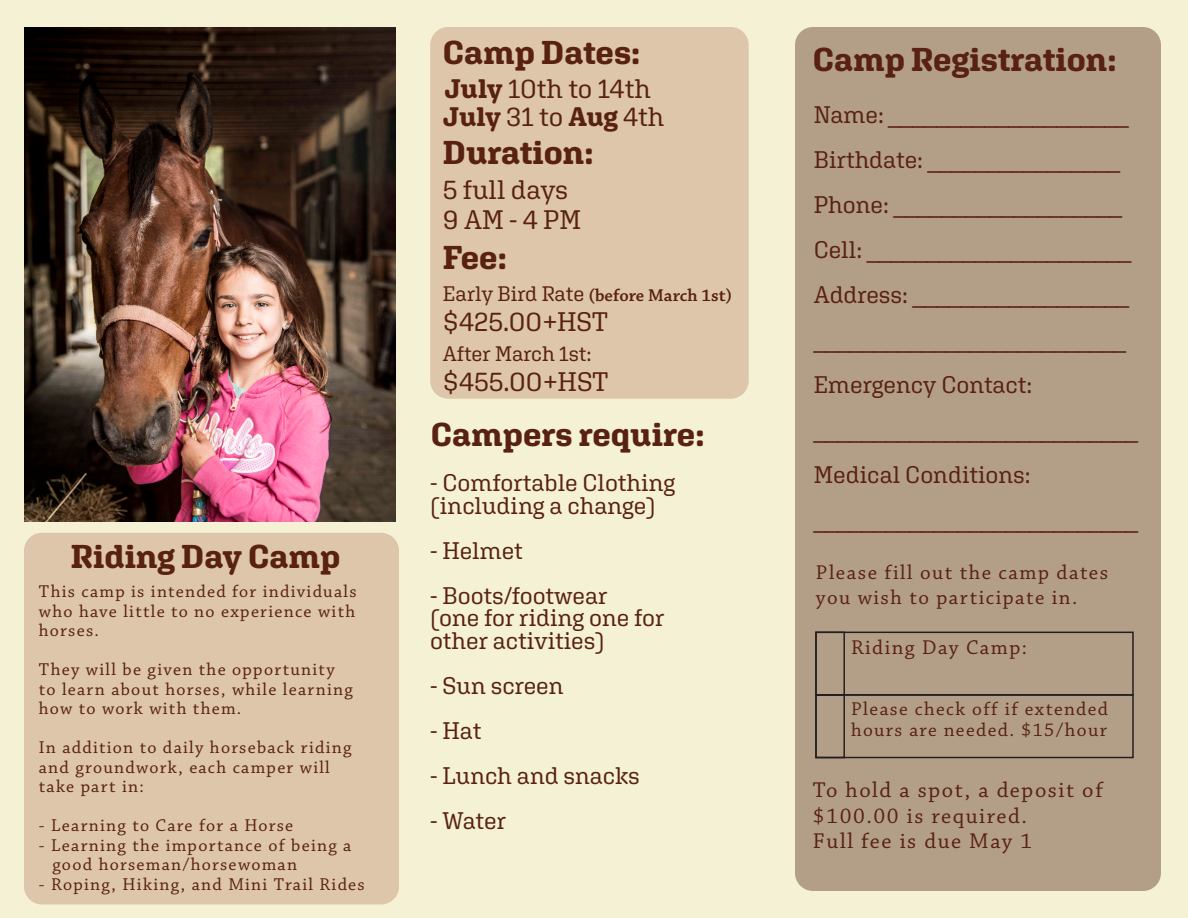
<style>
.page{position:relative;width:1188px;height:918px;background:#f4f1d4}
.page>*{position:absolute;margin:0;border:0;box-sizing:border-box;transform-origin:0 0}
.t1{font:700 33px "Aglet Slab";color:#592111}
.t2{font:26.85px "Aglet Slab";color:#592111}
.t3{font:700 26.85px "Aglet Slab";letter-spacing:-.02em;color:#592111}
.t4{font:24px "Aglet Slab";letter-spacing:-.005em;color:#592111}
.t5{font:22.5px/25.5px "Chaparral Pro";letter-spacing:.07em;color:#592111}
.t6{font:21px/25.2px "Chaparral Pro";letter-spacing:.07em;color:#592111}
.t7{font:21px "Aglet Slab";letter-spacing:-.005em;color:#592111}
.t8{font:19.5px/21px "Chaparral Pro";letter-spacing:.07em;color:#592111}
.t9{font:18px/19.5px "Chaparral Pro";letter-spacing:.07em;color:#592111}
.t10{font:600 18px "Chaparral Pro";color:#592111}
.s1{font-weight:700}
.s2{font-weight:400}
.s3{font-family:"Aglet Slab";font-weight:400;font-size:21px}
</style>
<div class="page">
<div style="left:795px;top:27px;width:366px;height:864px;background:#b39f88;border-radius:18px"></div>
<div style="left:430px;top:27px;width:319px;height:372px;background:#ddc6a9;border-radius:18px"></div>
<div style="left:24px;top:533px;width:375px;height:371px;background:#ddc6a9;border-radius:18px"></div>
<img style="left:25px;top:27px;width:370px;height:495px">
<div style="left:815px;top:632px;width:319px;height:64px;border:2px solid #231f20"></div>
<div style="left:815px;top:694px;width:319px;height:64px;border:2px solid #231f20"></div>
<div style="left:815px;top:632px;width:30px;height:64px;border:2px solid #231f20"></div>
<div style="left:815px;top:694px;width:30px;height:64px;border:2px solid #231f20"></div>
<p class="t1" style="left:71px;top:537px;width:271px">Riding Day Camp</p>
<p class="t9" style="left:39px;top:583px;width:319px;text-align:justify">This camp is intended for individuals who have little to no experience with horses.</p>
<p class="t9" style="left:39px;top:661px;width:315px">They will be given the opportunity to learn about horses, while learning how to work with them.</p>
<p class="t9" style="left:39px;top:739px;width:314px">In addition to daily horseback riding and groundwork, each camper will take part in:</p>
<p class="t9" style="left:39px;top:817px;width:256px">- Learning to Care for a Horse</p>
<p class="t9" style="left:52px;top:836px;width:301px;text-indent:-13px">- Learning the importance of being a good horseman/horsewoman</p>
<p class="t9" style="left:39px;top:875px;width:327px">- Roping, Hiking, and Mini Trail Rides</p>
<p class="t1" style="left:443px;top:33px;width:199px">Camp Dates:</p>
<p class="t2" style="left:444px;top:73px;width:208px"><span class="s1">July</span> 10th to 14th</p>
<p class="t3" style="left:443px;top:101px;width:223px">July <span class="s2">31 to</span> Aug <span class="s2">4th</span></p>
<p class="t1" style="left:443px;top:132px;width:152px">Duration:</p>
<p class="t2" style="left:443px;top:174px;width:127px">5 full days</p>
<p class="t2" style="left:443px;top:204px;width:140px">9 AM - 4 PM</p>
<p class="t1" style="left:443px;top:237px;width:65px">Fee:</p>
<p class="t10" style="left:443px;top:285px;width:291px"><span class="s3">Early Bird Rate</span> (before March 1st)</p>
<p class="t2" style="left:443px;top:305px;width:167px">$425.00+HST</p>
<p class="t7" style="left:443px;top:341px;width:150px">After March 1st:</p>
<p class="t2" style="left:443px;top:365px;width:167px">$455.00+HST</p>
<p class="t1" style="left:431px;top:415px;width:275px">Campers require:</p>
<p class="t4" style="left:430px;top:469px;width:247px">- Comfortable Clothing</p>
<p class="t4" style="left:430px;top:491px;width:227px">(including a change)</p>
<p class="t4" style="left:430px;top:536px;width:94px">- Helmet</p>
<p class="t4" style="left:430px;top:581px;width:179px">- Boots/footwear</p>
<p class="t4" style="left:430px;top:604px;width:236px">(one for riding one for</p>
<p class="t4" style="left:430px;top:626px;width:176px">other activities)</p>
<p class="t4" style="left:430px;top:671px;width:135px">- Sun screen</p>
<p class="t4" style="left:430px;top:716px;width:53px">- Hat</p>
<p class="t4" style="left:430px;top:761px;width:211px">- Lunch and snacks</p>
<p class="t4" style="left:430px;top:806px;width:77px">- Water</p>
<p class="t1" style="left:813px;top:40px;width:305px">Camp Registration:</p>
<p class="t4" style="left:814px;top:100px;width:316px">Name: ____________________</p>
<p class="t4" style="left:814px;top:145px;width:308px">Birthdate: ________________</p>
<p class="t4" style="left:814px;top:190px;width:309px">Phone: ___________________</p>
<p class="t4" style="left:814px;top:235px;width:319px">Cell: ______________________</p>
<p class="t4" style="left:814px;top:280px;width:317px">Address: __________________</p>
<p class="t4" style="left:814px;top:325px;width:313px">__________________________</p>
<p class="t4" style="left:814px;top:370px;width:220px">Emergency Contact:</p>
<p class="t4" style="left:814px;top:415px;width:325px">___________________________</p>
<p class="t4" style="left:814px;top:460px;width:219px">Medical Conditions:</p>
<p class="t4" style="left:814px;top:505px;width:325px">___________________________</p>
<p class="t6" style="left:816px;top:560px;width:294px">Please fill out the camp dates you wish to participate in.</p>
<p class="t6" style="left:851px;top:636px;width:177px">Riding Day Camp:</p>
<p class="t8" style="left:851px;top:699px;width:259px">Please check off if extended hours are needed. $15/hour</p>
<p class="t5" style="left:813px;top:778px;width:291px">To hold a spot, a deposit of $100.00 is required.</p>
<p class="t5" style="left:813px;top:829px;width:221px">Full fee is due May 1</p>
</div>
